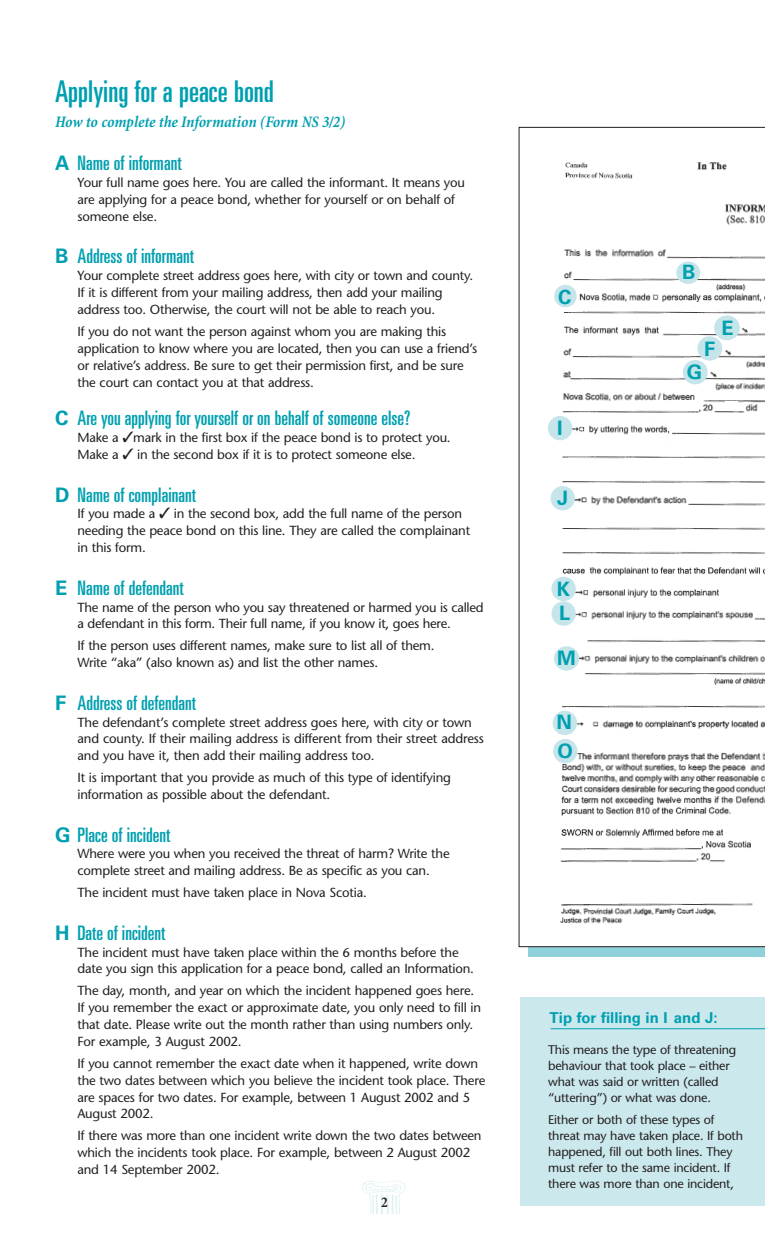
<style>
.page{position:relative;width:765px;height:1260px;background:#fff}
.page>*{position:absolute;margin:0;border:0;box-sizing:border-box;transform-origin:0 0}
.t1{font:ultra-condensed 30px "Univers";color:#00a0b0}
.t2{font:ultra-condensed 20px "Univers";color:#00a0b0}
.t3{font:700 19.88px/24.2px "Univers";color:#00a0b0}
.t4{font:italic 700 condensed 16.25px "Minion";letter-spacing:-.01em;color:#00a0b0}
.t5{font:700 15px "Univers";color:#00a0b0}
.t6{font:700 condensed 15px "Minion";color:#231f20}
.t7{font:13.12px/16.9px "Stone Sans";letter-spacing:-.015em;color:#231f20}
.t8{font:12.5px/16.1px "Stone Sans";letter-spacing:-.015em;color:#231f20}
.s1{font-weight:700;font-stretch:normal}
</style>
<div class="page">
<div style="left:520px;top:997px;width:245px;height:209px;background:#cbe8ed"></div>
<img style="left:362px;top:1181px;width:43px;height:33px">
<svg style="left:519px;top:127px;width:246px;height:820px"></svg>
<div style="left:676px;top:261px;width:24px;height:23px;background:#c5e5ea;border-radius:50%"></div>
<div style="left:554px;top:285px;width:23px;height:22px;background:#c5e5ea;border-radius:50%"></div>
<div style="left:714px;top:315px;width:26px;height:25px;background:#c5e5ea;border-radius:50%"></div>
<div style="left:697px;top:336px;width:25px;height:25px;background:#c5e5ea;border-radius:50%"></div>
<div style="left:683px;top:360px;width:25px;height:24px;background:#c5e5ea;border-radius:50%"></div>
<div style="left:548px;top:416px;width:24px;height:24px;background:#c5e5ea;border-radius:50%"></div>
<div style="left:551px;top:486px;width:24px;height:24px;background:#c5e5ea;border-radius:50%"></div>
<div style="left:551px;top:577px;width:25px;height:24px;background:#c5e5ea;border-radius:50%"></div>
<div style="left:551px;top:601px;width:25px;height:25px;background:#c5e5ea;border-radius:50%"></div>
<div style="left:553px;top:711px;width:24px;height:24px;background:#c5e5ea;border-radius:50%"></div>
<div style="left:553px;top:739px;width:24px;height:24px;background:#c5e5ea;border-radius:50%"></div>
<div style="left:554px;top:646px;width:25px;height:25px;background:#c5e5ea;border-radius:50%"></div>
<div style="left:726px;top:401px;width:12px;height:8px;background:#fff"></div>
<hr style="left:551px;top:1028px;width:214px;height:1px;background:#00a0b0">
<h1 class="t1" style="left:55px;top:80px;width:220px">Applying for a peace bond</h1>
<p class="t4" style="left:55px;top:115px;width:292px">How to complete the Information (Form NS 3/2)</p>
<h2 class="t2" style="left:55px;top:156px;width:128px"><span class="s1">A</span> Name of informant</h2>
<p class="t7" style="left:78px;top:176px;width:389px">Your full name goes here. You are called the informant. It means you are applying for a peace bond, whether for yourself or on behalf of someone else.</p>
<h2 class="t2" style="left:55px;top:249px;width:140px"><span class="s1">B</span> Address of informant</h2>
<p class="t7" style="left:78px;top:269px;width:397px">Your complete street address goes here, with city or town and county.<br>If it is different from your mailing address, then add your mailing address too. Otherwise, the court will not be able to reach you.</p>
<p class="t7" style="left:78px;top:324px;width:401px">If you do not want the person against whom you are making this application to know where you are located, then you can use a friend’s or relative’s address. Be sure to get their permission first, and be sure the court can contact you at that address.</p>
<h2 class="t2" style="left:55px;top:411px;width:357px"><span class="s1">C</span> Are you applying for yourself or on behalf of someone else?</h2>
<p class="t7" style="left:77px;top:431px;width:375px">Make a ✓mark in the first box if the peace bond is to protect you.<br>Make a ✓ in the second box if it is to protect someone else.</p>
<h2 class="t2" style="left:55px;top:487px;width:142px"><span class="s1">D</span> Name of complainant</h2>
<p class="t7" style="left:77px;top:507px;width:394px">If you made a ✓ in the second box, add the full name of the person needing the peace bond on this line. They are called the complainant in this form.</p>
<h2 class="t2" style="left:55px;top:580px;width:130px"><span class="s1">E</span> Name of defendant</h2>
<p class="t7" style="left:78px;top:600px;width:408px">The name of the person who you say threatened or harmed you is called a defendant in this form. Their full name, if you know it, goes here.</p>
<p class="t7" style="left:78px;top:639px;width:359px">If the person uses different names, make sure to list all of them.<br>Write “aka” (also known as) and list the other names.</p>
<h2 class="t2" style="left:55px;top:695px;width:143px"><span class="s1">F</span> Address of defendant</h2>
<p class="t7" style="left:78px;top:715px;width:408px">The defendant’s complete street address goes here, with city or town and county. If their mailing address is different from their street address and you have it, then add their mailing address too.</p>
<p class="t7" style="left:78px;top:771px;width:375px">It is important that you provide as much of this type of identifying information as possible about the defendant.</p>
<h2 class="t2" style="left:55px;top:827px;width:117px"><span class="s1">G</span> Place of incident</h2>
<p class="t7" style="left:78px;top:847px;width:374px">Where were you when you received the threat of harm? Write the complete street and mailing address. Be as specific as you can.</p>
<p class="t7" style="left:78px;top:886px;width:291px">The incident must have taken place in Nova Scotia.</p>
<h2 class="t2" style="left:55px;top:925px;width:112px"><span class="s1">H</span> Date of incident</h2>
<p class="t7" style="left:78px;top:945px;width:398px">The incident must have taken place within the 6 months before the date you sign this application for a peace bond, called an Information.</p>
<p class="t7" style="left:78px;top:984px;width:405px">The day, month, and year on which the incident happened goes here.<br>If you remember the exact or approximate date, you only need to fill in that date. Please write out the month rather than using numbers only.<br>For example, 3 August 2002.</p>
<p class="t7" style="left:78px;top:1056px;width:409px">If you cannot remember the exact date when it happened, write down the two dates between which you believe the incident took place. There are spaces for two dates. For example, between 1 August 2002 and 5<br>August 2002.</p>
<p class="t7" style="left:78px;top:1129px;width:406px">If there was more than one incident write down the two dates between which the incidents took place. For example, between 2 August 2002 and 14 September 2002.</p>
<p class="t6" style="left:381px;top:1196px;width:8px">2</p>
<h3 class="t3" style="left:558px;top:286px;width:15px">C</h3>
<h3 class="t3" style="left:557px;top:417px;width:7px">I</h3>
<h3 class="t3" style="left:557px;top:487px;width:13px">J</h3>
<h3 class="t3" style="left:557px;top:578px;width:15px">K<br>L</h3>
<h3 class="t3" style="left:557px;top:648px;width:20px">M</h3>
<h3 class="t3" style="left:557px;top:710px;width:18px;line-height:28.2px">N<br>O</h3>
<h3 class="t3" style="left:682px;top:262px;width:15px">B</h3>
<h3 class="t3" style="left:704px;top:339px;width:13px">F</h3>
<h3 class="t3" style="left:687px;top:361px;width:17px">G</h3>
<h3 class="t3" style="left:722px;top:317px;width:14px">E</h3>
<p class="t5" style="left:550px;top:1012px;width:170px">Tip for filling in I and J:</p>
<p class="t8" style="left:548px;top:1043px;width:190px">This means the type of threatening behaviour that took place – either what was said or written (called “uttering”) or what was done.</p>
<p class="t8" style="left:548px;top:1112px;width:196px">Either or both of these types of threat may have taken place. If both happened, fill out both lines. They must refer to the same incident. If there was more than one incident,</p>
</div>
